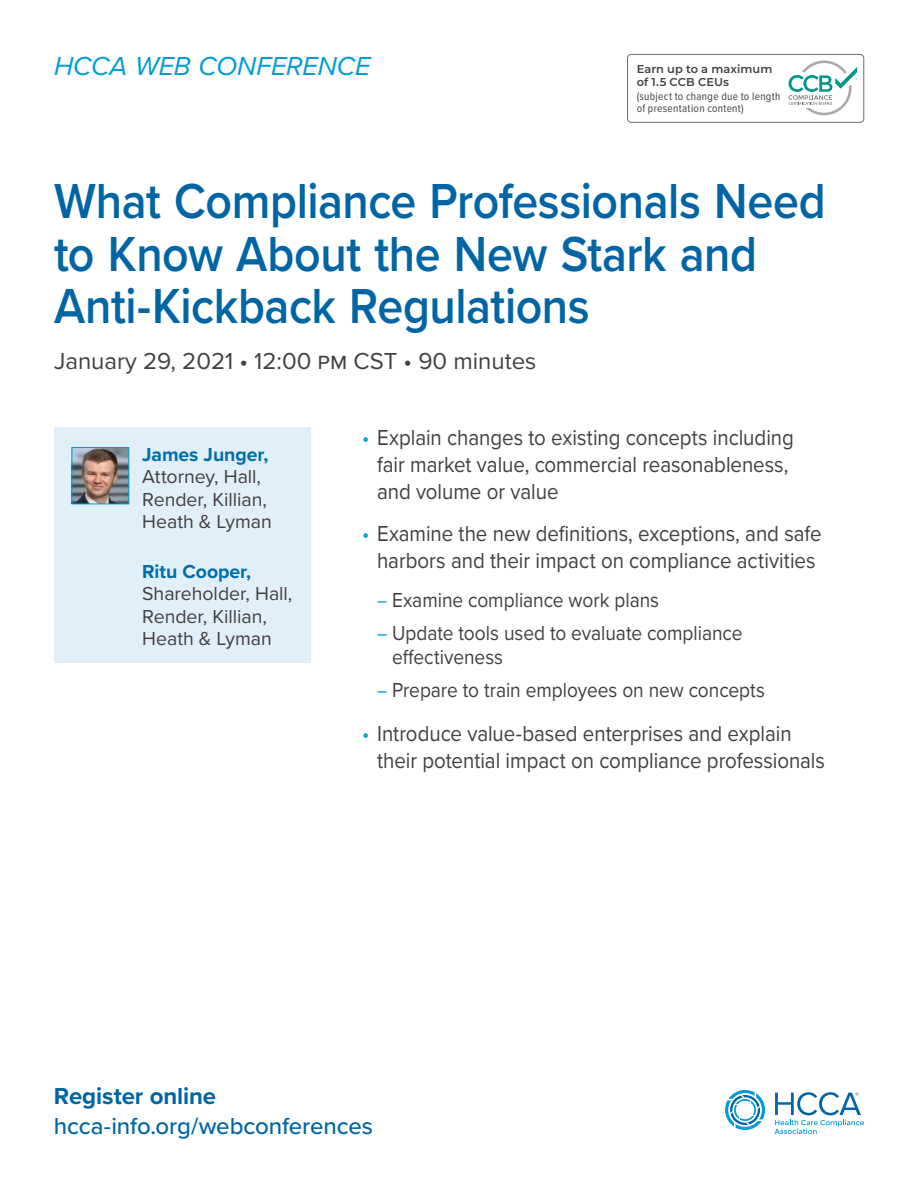
<style>
.page{position:relative;width:918px;height:1188px;background:#fff}
.page>*{position:absolute;margin:0;border:0;box-sizing:border-box;transform-origin:0 0}
.t1{font:600 51px/52.5px "Proxima Nova";letter-spacing:-.01em;color:#0065a4;scale:.91 1}
.t2{font:italic 27px "Proxima Nova";letter-spacing:-.005em;color:#009cd6}
.t3{font:24px "Proxima Nova";color:#414042}
.t4{font:500 24px "Proxima Nova";letter-spacing:-.005em;color:#0065a4}
.t5{font:700 24px "Proxima Nova";letter-spacing:-.005em;color:#0065a4}
.t6{font:22.5px/27px "Proxima Nova";letter-spacing:-.005em;color:#414042;scale:.91 1}
.t7{font:21px/24px "Proxima Nova";letter-spacing:-.005em;color:#414042;scale:.91 1}
.t8{font:19.5px/22.5px "Proxima Nova";color:#414042}
.t9{font:700 19.5px "Proxima Nova";letter-spacing:-.005em;color:#006eab}
.t10{font:11.4px/12.1px "Proxima Nova Cond";letter-spacing:.025em;color:#414042}
.t11{font:600 11.4px/13px "Montserrat";letter-spacing:.005em;color:#414042}
.s1{color:#00a2d9}
.s2{font-family:"Proxima Nova Cond";color:#00a2d9}
</style>
<div class="page">
<div style="left:54px;top:428px;width:257px;height:235px;background:#e1eff8"></div>
<img style="left:74px;top:449px;width:53px;height:53px">
<div style="left:72px;top:447px;width:57px;height:57px;border:1px solid #009cd6"></div>
<svg style="left:774px;top:1092px;width:90px;height:42px"></svg>
<svg style="left:725px;top:1090px;width:40px;height:40px"></svg>
<div style="left:627px;top:54px;width:237px;height:69px;border:1px solid #6d6e71;border-radius:4px"></div>
<svg style="left:789px;top:61px;width:68px;height:54px"></svg>
<p class="t2" style="left:54px;top:46px;width:318px">HCCA WEB CONFERENCE</p>
<p class="t11" style="left:637px;top:62px;width:137px">Earn up to a maximum of 1.5 CCB CEUs</p>
<p class="t10" style="left:637px;top:90px;width:145px">(subject to change due to length of presentation content)</p>
<h1 class="t1" style="left:54px;top:174px;width:850px">What Compliance Professionals Need to Know About the New Stark and<br>Anti-Kickback Regulations</h1>
<p class="t3" style="left:54px;top:343px;width:484px">January 29, 2021 • 12:00 pm CST • 90 minutes</p>
<p class="t9" style="left:142px;top:440px;width:128px">James Junger,</p>
<p class="t8" style="left:142px;top:465px;width:131px">Attorney, Hall,<br>Render, Killian,<br>Heath &amp; Lyman</p>
<p class="t9" style="left:142px;top:557px;width:111px">Ritu Cooper,</p>
<p class="t8" style="left:142px;top:582px;width:152px">Shareholder, Hall,<br>Render, Killian,<br>Heath &amp; Lyman</p>
<p class="t6" style="left:377px;top:423px;width:460px;text-indent:-15px"><span class="s1">•</span> Explain changes to existing concepts including fair market value, commercial reasonableness, and volume or value</p>
<p class="t6" style="left:362px;top:519px;width:507px;text-align:center"><span class="s1">•</span> Examine the new definitions, exceptions, and safe harbors and their impact on compliance activities</p>
<p class="t7" style="left:377px;top:587px;width:312px"><span class="s2">–</span> Examine compliance work plans</p>
<p class="t7" style="left:392px;top:620px;width:387px;text-indent:-15px"><span class="s2">–</span> Update tools used to evaluate compliance effectiveness</p>
<p class="t7" style="left:377px;top:677px;width:428px"><span class="s2">–</span> Prepare to train employees on new concepts</p>
<p class="t6" style="left:377px;top:719px;width:494px;text-indent:-15px"><span class="s1">•</span> Introduce value-based enterprises and explain their potential impact on compliance professionals</p>
<p class="t5" style="left:54px;top:1078px;width:164px">Register online</p>
<p class="t4" style="left:54px;top:1108px;width:320px">hcca-info.org/webconferences</p>
</div>
